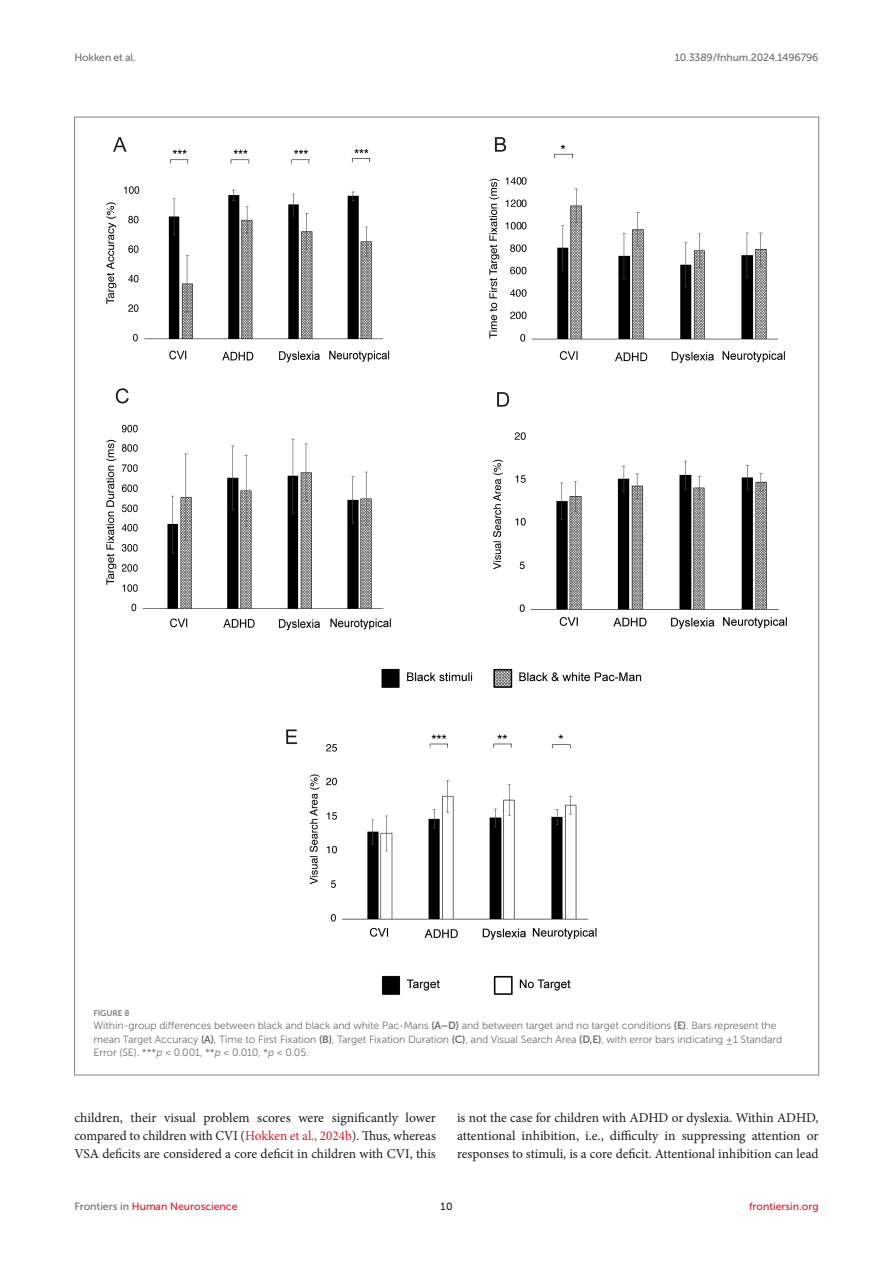
<style>
.page{position:relative;width:893px;height:1263px;background:#fff}
.page>*{position:absolute;margin:0;border:0;box-sizing:border-box;transform-origin:0 0}
.TEXT{font:13.5px/18px "Minion Pro";color:#1b1c1b;text-align:justify}
.FIG_LEG{font:10.5px/13.5px "Museo Sans 300";letter-spacing:-.01em;color:#706f70}
.t1{font:10.5px "Museo Sans 500";color:#d51a2c}
.t2{font:10.5px "Museo Sans 500";letter-spacing:-.015em;color:#706f70}
.t3{font:10.5px "Museo Sans 500";color:#1b1c1b}
.FIG_HD{font:8.25px "Museo Sans 700";letter-spacing:-.01em;color:#7e7f7f}
.s1{font-family:"Museo Sans 700"}
.s2{font-style:italic}
.s3{color:#d51a2c}
.s4{color:#706f70}
</style>
<div class="page">
<img style="left:106px;top:137px;width:681px;height:858px">
<p class="t2" style="left:74px;top:51px;width:63px">Hokken et al.</p>
<p class="t2" style="left:675px;top:51px;width:145px">10.3389/fnhum.2024.1496796</p>
<p class="FIG_HD" style="left:94px;top:1008px;width:37px">FIGURE 8</p>
<p class="FIG_LEG" style="left:94px;top:1019px;width:690px">Within-group differences between black and black and white Pac-Mans <span class="s1">(A–D)</span> and between target and no target conditions <span class="s1">(E)</span>. Bars represent the mean Target Accuracy <span class="s1">(A)</span>, Time to First Fixation <span class="s1">(B)</span>, Target Fixation Duration <span class="s1">(C)</span>, and Visual Search Area <span class="s1">(D,E)</span>, with error bars indicating ±1 Standard<br>Error (SE). ***<span class="s2">p</span> &lt; 0.001, **<span class="s2">p</span> &lt; 0.010, *<span class="s2">p</span> &lt; 0.05.</p>
<p class="TEXT" style="left:74px;top:1109px;width:363px">children, their visual problem scores were significantly lower compared to children with CVI (<span class="s3">Hokken et al., 2024b</span>). Thus, whereas VSA deficits are considered a core deficit in children with CVI, this</p>
<p class="TEXT" style="left:457px;top:1109px;width:363px">is not the case for children with ADHD or dyslexia. Within ADHD, attentional inhibition, i.e., difficulty in suppressing attention or responses to stimuli, is a core deficit. Attentional inhibition can lead</p>
<p class="t1" style="left:74px;top:1200px;width:165px"><span class="s4">Frontiers in</span> Human Neuroscience</p>
<p class="t3" style="left:440px;top:1200px;width:14px">10</p>
<p class="t1" style="left:749px;top:1200px;width:71px">frontiersin.org</p>
</div>
